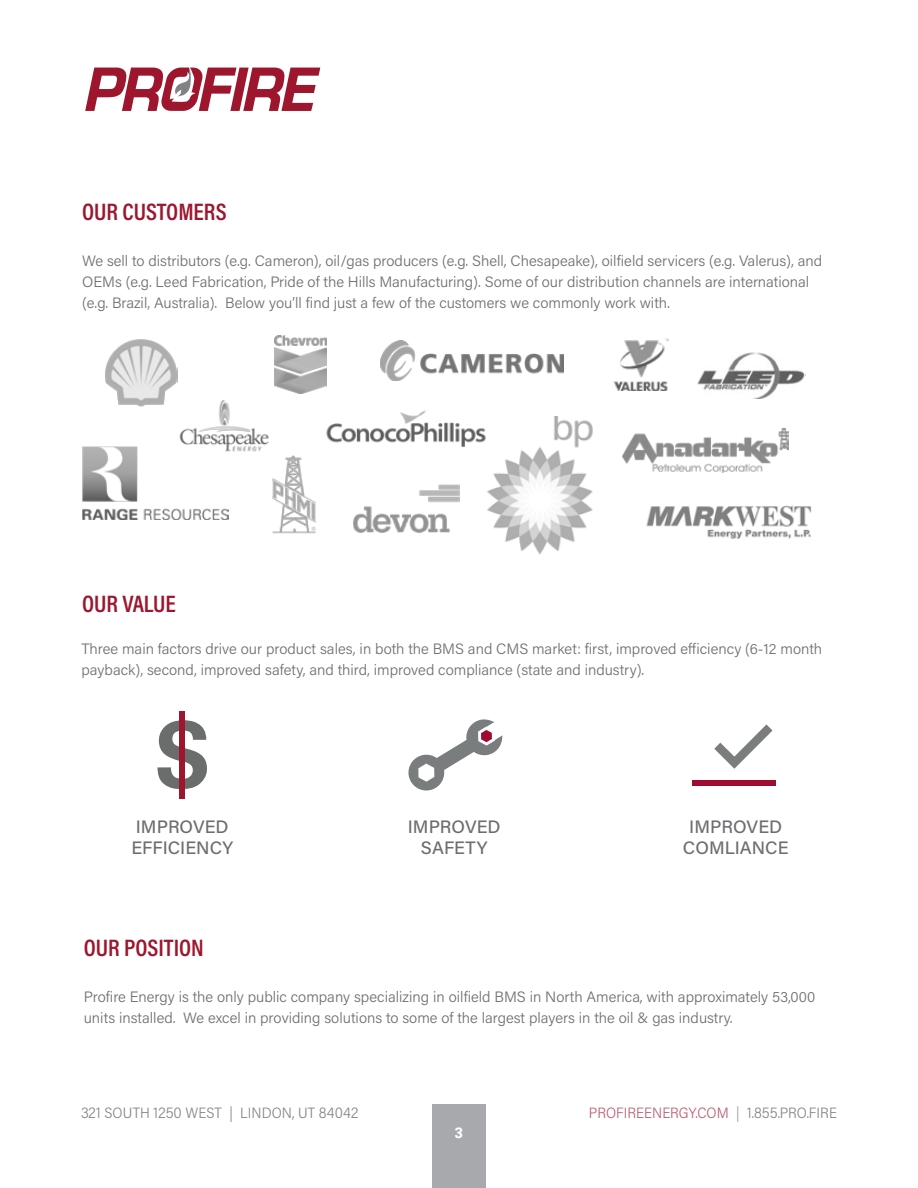
<style>
.page{position:relative;width:918px;height:1188px;background:#fff}
.page>*{position:absolute;margin:0;border:0;box-sizing:border-box;transform-origin:0 0}
.t1{font:600 24px "Acumin Pro Cond";color:#9d162e}
.t2{font:500 18px/21px "Acumin Pro";color:#6d6e71;text-align:center}
.t3{font:300 15px/21px "Acumin Pro";color:#6d6e71}
.t4{font:300 15px "Acumin Pro Semi Cond";color:#9d162e}
.t5{font:300 15px "Acumin Pro Semi Cond";letter-spacing:.01em;color:#4d4d4f}
.t6{font:700 15px "Univers LT Pro 65";color:#fff}
.s1{color:#6d6e71}
.s2{color:#4d4d4f}
</style>
<div class="page">
<svg style="left:85px;top:67px;width:235px;height:44px"></svg>
<div style="left:432px;top:1104px;width:54px;height:84px;background:#a7a9ac"></div>
<img style="left:105px;top:339px;width:73px;height:67px">
<img style="left:613px;top:338px;width:56px;height:53px">
<img style="left:275px;top:335px;width:51px;height:58px">
<img style="left:177px;top:399px;width:92px;height:53px">
<img style="left:697px;top:352px;width:108px;height:47px">
<img style="left:272px;top:455px;width:44px;height:79px">
<img style="left:381px;top:341px;width:182px;height:40px">
<img style="left:623px;top:428px;width:166px;height:44px">
<img style="left:487px;top:416px;width:106px;height:139px">
<img style="left:646px;top:505px;width:166px;height:34px">
<img style="left:82px;top:446px;width:146px;height:74px">
<img style="left:353px;top:484px;width:106px;height:49px">
<img style="left:326px;top:410px;width:163px;height:38px">
<svg style="left:157px;top:720px;width:50px;height:69px"></svg>
<div style="left:179px;top:711px;width:6px;height:88px;background:#9d162e"></div>
<svg style="left:714px;top:724px;width:59px;height:45px"></svg>
<div style="left:693px;top:780px;width:83px;height:5px;background:#a00c30"></div>
<svg style="left:408px;top:719px;width:95px;height:72px"></svg>
<h1 class="t1" style="left:82px;top:196px;width:146px">OUR CUSTOMERS</h1>
<p class="t3" style="left:82px;top:250px;width:742px">We sell to distributors (e.g. Cameron), oil/gas producers (e.g. Shell, Chesapeake), oilfield servicers (e.g. Valerus), and<br>OEMs (e.g. Leed Fabrication, Pride of the Hills Manufacturing). Some of our distribution channels are international (e.g. Brazil, Australia). Below you’ll find just a few of the customers we commonly work with.</p>
<h1 class="t1" style="left:82px;top:588px;width:95px">OUR VALUE</h1>
<p class="t3" style="left:81px;top:638px;width:742px">Three main factors drive our product sales, in both the BMS and CMS market: first, improved efficiency (6-12 month payback), second, improved safety, and third, improved compliance (state and industry).</p>
<p class="t2" style="left:131px;top:815px;width:103px;text-align:left">IMPROVED<br>EFFICIENCY</p>
<p class="t2" style="left:408px;top:815px;width:94px">IMPROVED<br>SAFETY</p>
<p class="t2" style="left:683px;top:815px;width:107px">IMPROVED<br>COMLIANCE</p>
<h1 class="t1" style="left:84px;top:932px;width:122px">OUR POSITION</h1>
<p class="t3" style="left:84px;top:986px;width:733px">Profire Energy is the only public company specializing in oilfield BMS in North America, with approximately 53,000 units installed. We excel in providing solutions to some of the largest players in the oil &amp; gas industry.</p>
<p class="t5" style="left:81px;top:1102px;width:279px">321 SOUTH 1250 WEST | LINDON, UT 84042</p>
<p class="t4" style="left:589px;top:1102px;width:250px">PROFIREENERGY.COM <span class="s1">|</span> <span class="s2">1.855.PRO.FIRE</span></p>
<p class="t6" style="left:455px;top:1124px;width:10px">3</p>
</div>
